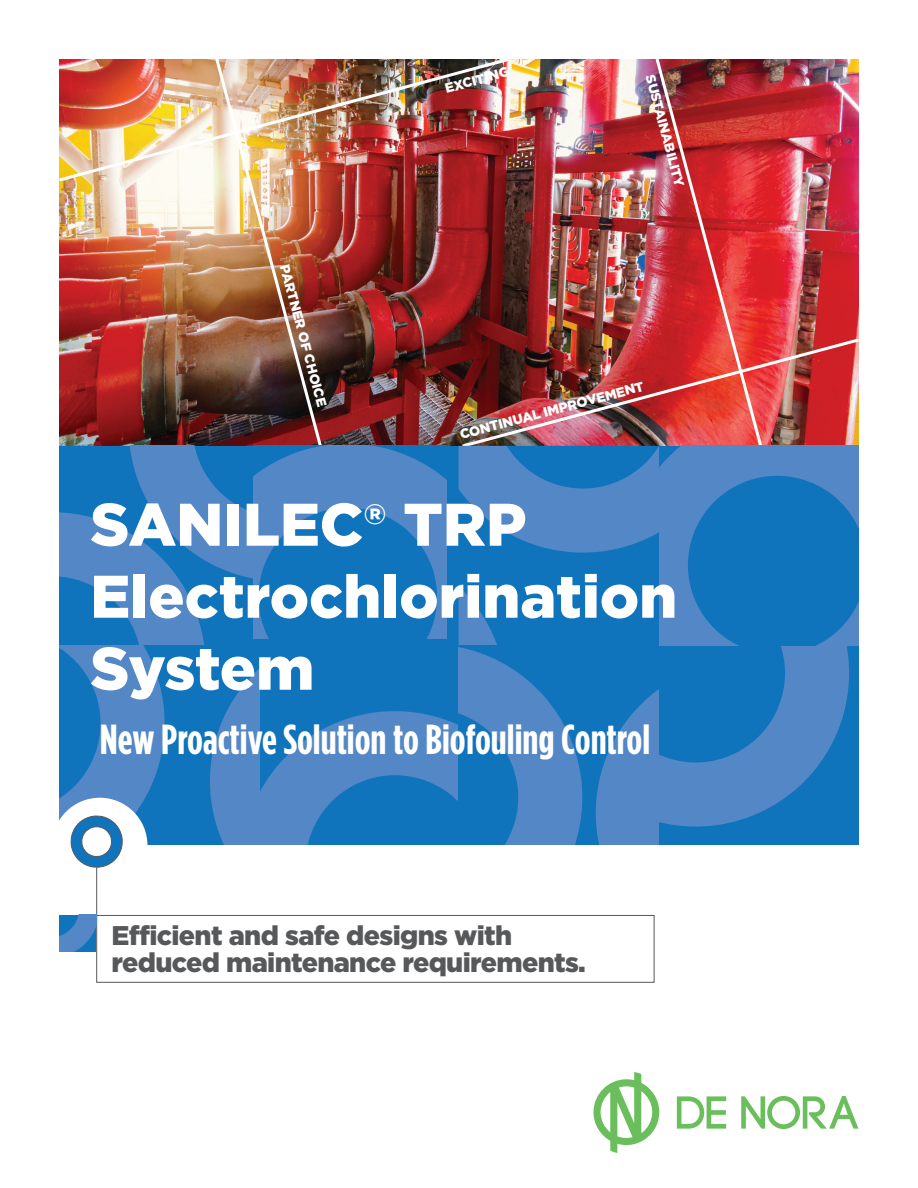
<style>
.page{position:relative;width:918px;height:1188px;background:#fff}
.page>*{position:absolute;margin:0;border:0;box-sizing:border-box;transform-origin:0 0}
.t1{font:900 60px/72px "Gotham";color:#fff}
.t2{font:700 42px "Gotham Condensed";color:#fff}
.t3{font:900 27px/27px "Gotham";letter-spacing:-.025em;color:#57585a}
.t4{font:900 13.5px "Gotham";color:#fff}
</style>
<div class="page">
<img style="left:60px;top:59px;width:798px;height:387px">
<img style="left:59px;top:59px;width:453px;height:125px">
<img style="left:459px;top:336px;width:400px;height:114px">
<img style="left:213px;top:59px;width:111px;height:387px">
<img style="left:653px;top:59px;width:111px;height:387px">
<svg style="left:594px;top:1072px;width:65px;height:81px"></svg>
<svg style="left:677px;top:1096px;width:49px;height:33px"></svg>
<svg style="left:741px;top:1096px;width:117px;height:33px"></svg>
<svg style="left:60px;top:446px;width:798px;height:422px;background:#3b84c4"></svg>
<div style="left:96px;top:915px;width:558px;height:68px;border:1px solid #57585a"></div>
<hr style="left:96px;top:867px;width:1px;height:49px;background:#57585a">
<svg style="left:60px;top:915px;width:36px;height:37px"></svg>
<p class="t4" style="left:292px;top:263px;width:148px;rotate:75deg">PARTNER OF CHOICE</p>
<p class="t4" style="left:443px;top:81px;width:67px;rotate:-15deg">EXCITING</p>
<p class="t4" style="left:658px;top:73px;width:117px;rotate:75deg">SUSTAINABILITY</p>
<p class="t4" style="left:458px;top:427px;width:192px;rotate:-15deg">CONTINUAL IMPROVEMENT</p>
<h1 class="t1" style="left:90px;top:487px;width:588px">SANILEC<sup>®</sup> TRP<br>Electrochlorination<br>System</h1>
<h2 class="t2" style="left:100px;top:716px;width:552px">New Proactive Solution to Biofouling Control</h2>
<p class="t3" style="left:112px;top:921px;width:476px">Efficient and safe designs with reduced maintenance requirements.</p>
</div>
